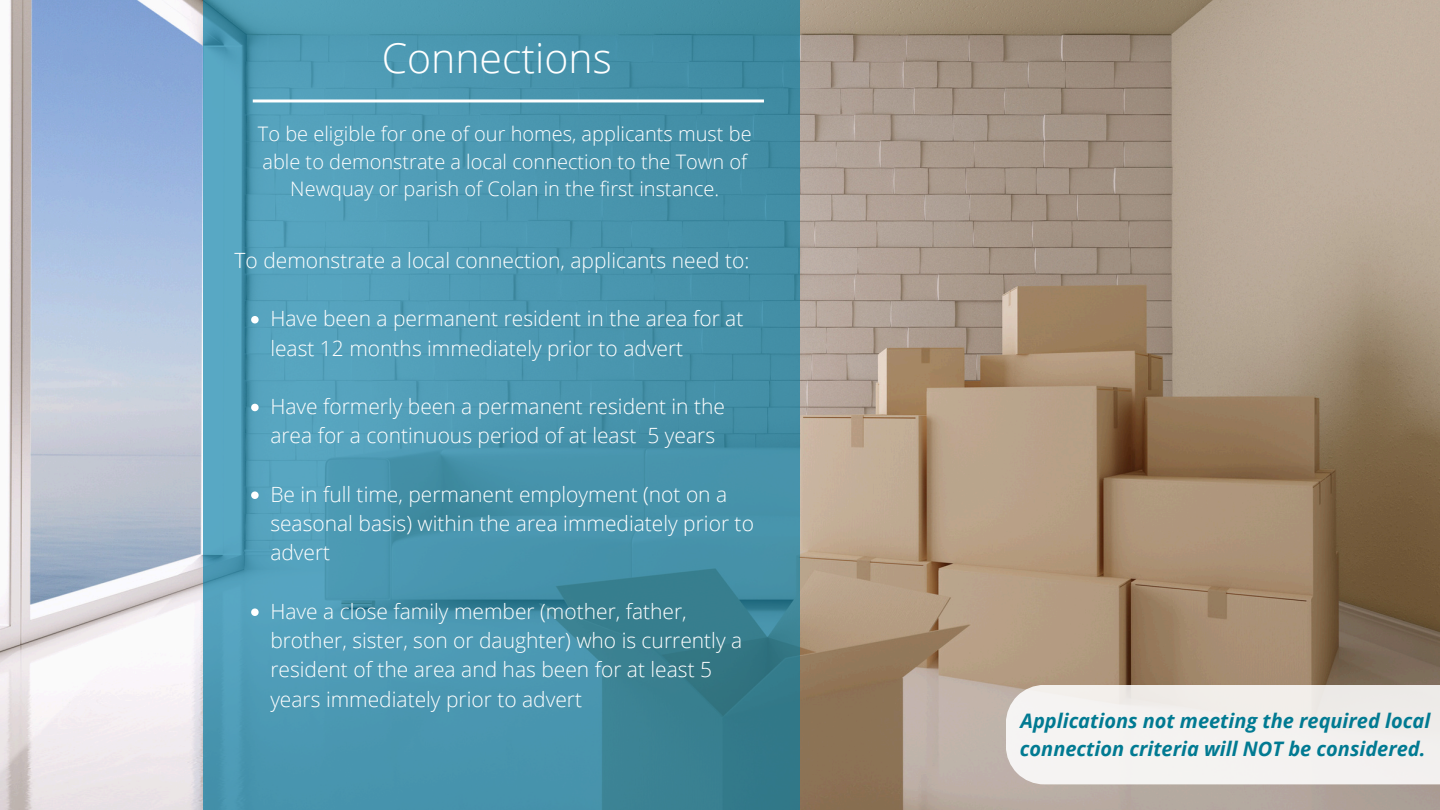
<style>
.page{position:relative;width:1440px;height:810px;background:#fff}
.page>*{position:absolute;margin:0;border:0;box-sizing:border-box;transform-origin:0 0}
.t1{font:300 41px "Open Sans";color:#fff}
.t2{font:300 21px/29.2px "Open Sans";color:#fff}
.t3{font:300 20px/27.8px "Open Sans";color:#fff;text-align:center}
.t4{font:italic 700 20px/27.8px "Open Sans";color:#017a92}
</style>
<div class="page">
<img style="left:0;top:0;width:1440px;height:810px">
<svg style="left:203px;top:0;width:597px;height:810px;fill:#4996af"></svg>
<hr style="left:253px;top:99px;width:511px;height:3px;background:#fff">
<svg style="left:1006px;top:685px;width:434px;height:99px"></svg>
<svg style="left:251px;top:316px;width:8px;height:7px"></svg>
<svg style="left:251px;top:404px;width:8px;height:7px"></svg>
<svg style="left:251px;top:491px;width:8px;height:8px"></svg>
<svg style="left:251px;top:608px;width:8px;height:8px"></svg>
<h1 class="t1" style="left:382px;top:29px;width:232px">Connections</h1>
<p class="t3" style="left:258px;top:119px;width:495px">To be eligible for one of our homes, applicants must be able to demonstrate a local connection to the Town of<br>Newquay or parish of Colan in the first instance.</p>
<p class="t2" style="left:235px;top:245px;width:516px">To demonstrate a local connection, applicants need to:</p>
<p class="t2" style="left:270px;top:304px;width:475px">Have been a permanent resident in the area for at least 12 months immediately prior to advert</p>
<p class="t2" style="left:270px;top:391px;width:456px">Have formerly been a permanent resident in the area for a continuous period of at least 5 years</p>
<p class="t2" style="left:270px;top:479px;width:485px">Be in full time, permanent employment (not on a seasonal basis) within the area immediately prior to advert</p>
<h2 class="t2" style="left:270px;top:596px;width:473px">Have a close family member (mother, father, brother, sister, son or daughter) who is currently a resident of the area and has been for at least 5 years immediately prior to advert</h2>
<p class="t4" style="left:1020px;top:706px;width:412px">Applications not meeting the required local connection criteria will NOT be considered.</p>
</div>
